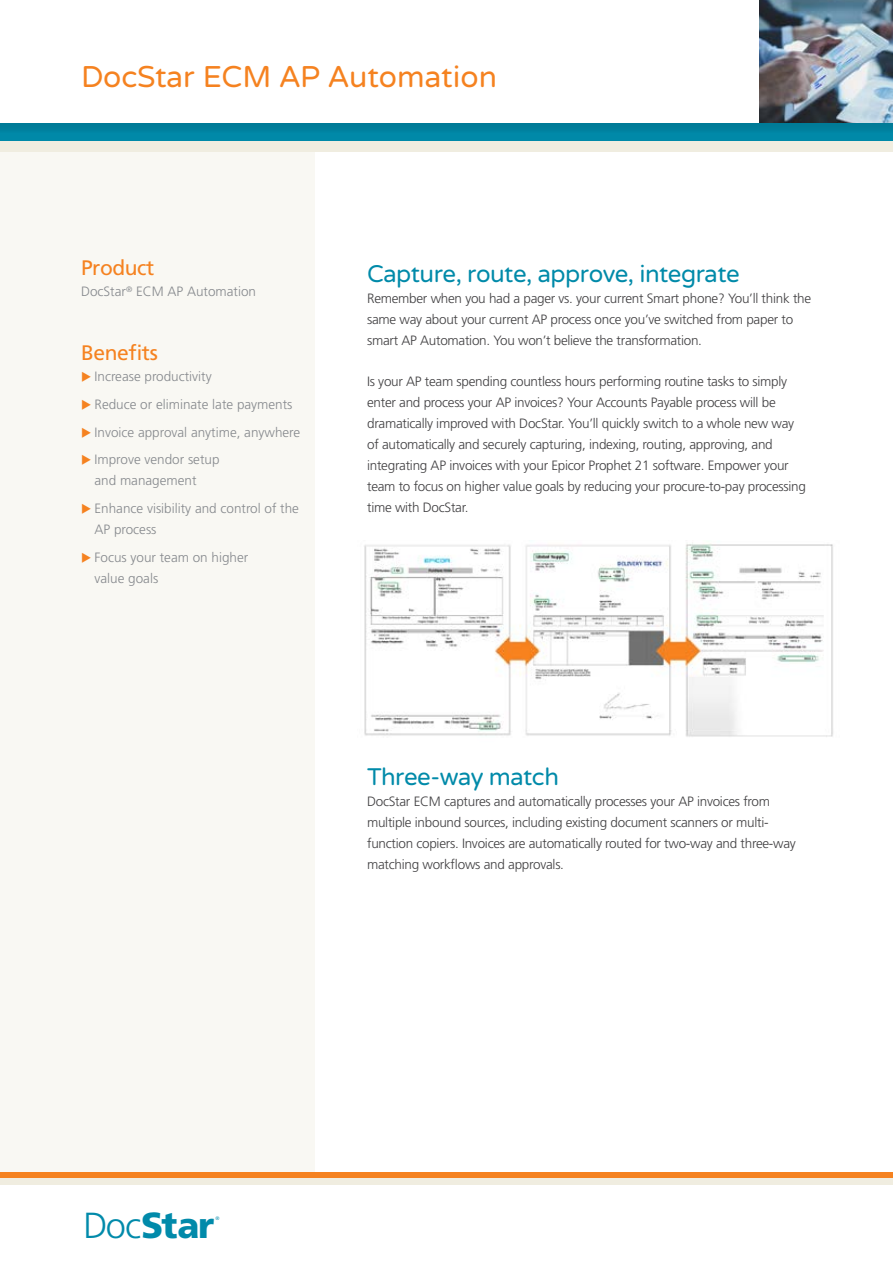
<style>
.page{position:relative;width:893px;height:1263px;background:#fff}
.page>*{position:absolute;margin:0;border:0;box-sizing:border-box;transform-origin:0 0}
.t1{font:900 36.3px "Frutiger LT Std";color:#018aaa}
.Title_Bar_-_Heading{font:30px "Varela Round";color:#f58220}
.Body_Heading{font:24px "Varela Round";letter-spacing:-.02em;color:#008aa9}
.Body_Copy{font:24px "Varela Round";letter-spacing:-.02em;color:#008aa9}
.Bulleted_List_Title{font:21px "Frutiger LT Std";letter-spacing:-.02em;color:#f58220}
.Body_Copy-2{font:300 13.5px/21px "Frutiger LT Std";letter-spacing:-.02em;color:#414042}
.Product_Name{font:300 13.5px/21px "Frutiger LT Std";color:#86898d}
.Body_Heading-2{font:300 13.5px/21px "Frutiger LT Std";letter-spacing:-.02em;color:#414042}
.t2{font:300 5.1px "Frutiger LT Std";color:#018aaa}
.s1{font-weight:300}
</style>
<div class="page">
<div style="left:0;top:152px;width:315px;height:1019px;background:#f9f8f3"></div>
<div style="left:0;top:1172px;width:893px;height:6px;background:#f58220"></div>
<div style="left:0;top:1178px;width:893px;height:7px;background:#f0ede0"></div>
<img style="left:760px;top:0;width:133px;height:124px">
<img style="left:364px;top:542px;width:469px;height:195px">
<div style="left:0;top:124px;width:893px;height:17px;background:linear-gradient(to right,#0084a2,#0084a2)"></div>
<div style="left:0;top:141px;width:893px;height:11px;background:#f0ede0"></div>
<p class="Title_Bar_-_Heading" style="left:81px;top:59px;width:417px">DocStar ECM AP Automation</p>
<p class="Bulleted_List_Title" style="left:81px;top:256px;width:75px">Product</p>
<p class="Product_Name" style="left:81px;top:281px;width:177px">DocStar<sup>®</sup> ECM AP Automation</p>
<p class="Bulleted_List_Title" style="left:81px;top:340px;width:78px">Benefits</p>
<p class="Product_Name" style="left:94px;top:366px;width:119px">Increase productivity</p>
<p class="Product_Name" style="left:94px;top:394px;width:200px">Reduce or eliminate late payments</p>
<p class="Product_Name" style="left:94px;top:422px;width:207px">Invoice approval anytime, anywhere</p>
<p class="Product_Name" style="left:94px;top:449px;width:127px">Improve vendor setup and management</p>
<p class="Product_Name" style="left:94px;top:498px;width:206px">Enhance visibility and control of the<br>AP process</p>
<p class="Product_Name" style="left:94px;top:547px;width:155px">Focus your team on higher value goals</p>
<p class="Body_Heading" style="left:367px;top:260px;width:374px">Capture, route, approve, integrate</p>
<p class="Body_Heading-2" style="left:367px;top:288px;width:446px">Remember when you had a pager vs. your current Smart phone? You’ll think the same way about your current AP process once you’ve switched from paper to smart AP Automation. You won’t believe the transformation.</p>
<p class="Body_Copy-2" style="left:367px;top:371px;width:440px">Is your AP team spending countless hours performing routine tasks to simply enter and process your AP invoices? Your Accounts Payable process will be dramatically improved with DocStar. You’ll quickly switch to a whole new way of automatically and securely capturing, indexing, routing, approving, and integrating AP invoices with your Epicor Prophet 21 software. Empower your team to focus on higher value goals by reducing your procure-to-pay processing time with DocStar.</p>
<p class="Body_Copy" style="left:367px;top:762px;width:193px">Three-way match</p>
<p class="Body_Copy-2" style="left:367px;top:791px;width:430px">DocStar ECM captures and automatically processes your AP invoices from multiple inbound sources, including existing document scanners or multi&shy;function copiers. Invoices are automatically routed for two-way and three-way matching workflows and approvals.</p>
<h1 class="t1" style="left:84px;top:1203px;width:132px"><span class="s1">Doc</span>Star</h1>
<p class="t2" style="left:216px;top:1215px;width:6px">®</p>
</div>
